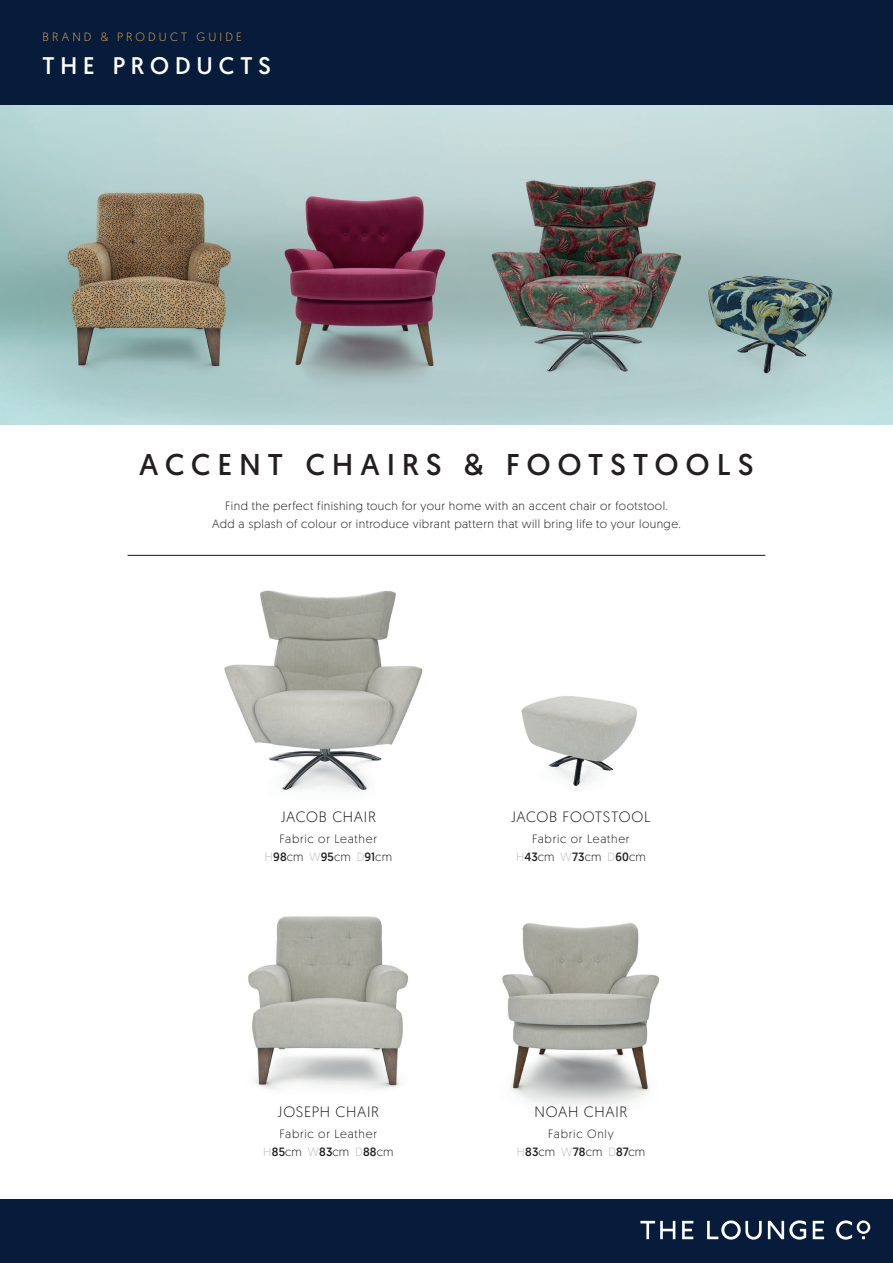
<style>
.page{position:relative;width:893px;height:1263px;background:#fff}
.page>*{position:absolute;margin:0;border:0;box-sizing:border-box;transform-origin:0 0}
.t1{font:30px "Geomanist";letter-spacing:.24em;color:#231f20}
.t2{font:24px "Geomanist";letter-spacing:.25em;color:#fff}
.t3{font:300 15px "Geomanist";letter-spacing:.05em;color:#231f20}
.t4{font:300 12px "Geomanist";letter-spacing:.04em;color:#231f20}
.t5{font:12px "Geomanist";letter-spacing:.01em;color:#231f20}
.t6{font:300 12px "Geomanist";letter-spacing:.06em;color:#231f20}
.t7{font:300 12px "Geomanist";letter-spacing:.265em;color:#daa142}
.s1{font-weight:300;color:#bcbdc0}
.s2{font-weight:300}
</style>
<div class="page">
<div style="left:0;top:1199px;width:893px;height:64px;background:#071c3b"></div>
<div style="left:0;top:0;width:893px;height:106px;background:#071c3b"></div>
<svg style="left:682px;top:1221px;width:11px;height:18px"></svg>
<svg style="left:813px;top:1221px;width:11px;height:18px"></svg>
<svg style="left:836px;top:1220px;width:34px;height:19px"></svg>
<svg style="left:768px;top:1220px;width:38px;height:19px"></svg>
<svg style="left:707px;top:1220px;width:55px;height:19px"></svg>
<svg style="left:640px;top:1221px;width:35px;height:18px"></svg>
<img style="left:224px;top:590px;width:199px;height:201px">
<img style="left:521px;top:696px;width:116px;height:90px">
<img style="left:248px;top:916px;width:160px;height:174px">
<img style="left:502px;top:923px;width:158px;height:183px">
<img style="left:0;top:106px;width:893px;height:319px">
<hr style="left:128px;top:555px;width:637px;height:1px;background:#071c3b">
<p class="t7" style="left:43px;top:29px;width:201px">BRAND &amp; PRODUCT GUIDE</p>
<p class="t2" style="left:43px;top:50px;width:230px">THE PRODUCTS</p>
<p class="t1" style="left:139px;top:445px;width:616px">ACCENT CHAIRS &amp; FOOTSTOOLS</p>
<p class="t4" style="left:225px;top:498px;width:444px">Find the perfect finishing touch for your home with an accent chair or footstool.</p>
<p class="t4" style="left:212px;top:516px;width:470px">Add a splash of colour or introduce vibrant pattern that will bring life to your lounge.</p>
<p class="t3" style="left:281px;top:807px;width:97px">JACOB CHAIR</p>
<p class="t6" style="left:280px;top:831px;width:99px">Fabric or Leather</p>
<p class="t5" style="left:265px;top:849px;width:129px"><span class="s1">H</span>98<span class="s2">cm</span> <span class="s1">W</span>95<span class="s2">cm</span> <span class="s1">D</span>91<span class="s2">cm</span></p>
<p class="t3" style="left:278px;top:1102px;width:103px">JOSEPH CHAIR</p>
<p class="t6" style="left:280px;top:1126px;width:99px">Fabric or Leather</p>
<p class="t5" style="left:263px;top:1144px;width:132px"><span class="s1">H</span>85<span class="s2">cm</span> <span class="s1">W</span>83<span class="s2">cm</span> <span class="s1">D</span>88<span class="s2">cm</span></p>
<p class="t3" style="left:511px;top:807px;width:141px">JACOB FOOTSTOOL</p>
<p class="t6" style="left:532px;top:831px;width:99px">Fabric or Leather</p>
<p class="t5" style="left:516px;top:849px;width:131px"><span class="s1">H</span>43<span class="s2">cm</span> <span class="s1">W</span>73<span class="s2">cm</span> <span class="s1">D</span>60<span class="s2">cm</span></p>
<p class="t3" style="left:534px;top:1102px;width:94px">NOAH CHAIR</p>
<p class="t6" style="left:548px;top:1126px;width:67px">Fabric Only</p>
<p class="t5" style="left:517px;top:1144px;width:130px"><span class="s1">H</span>83<span class="s2">cm</span> <span class="s1">W</span>78<span class="s2">cm</span> <span class="s1">D</span>87<span class="s2">cm</span></p>
</div>
